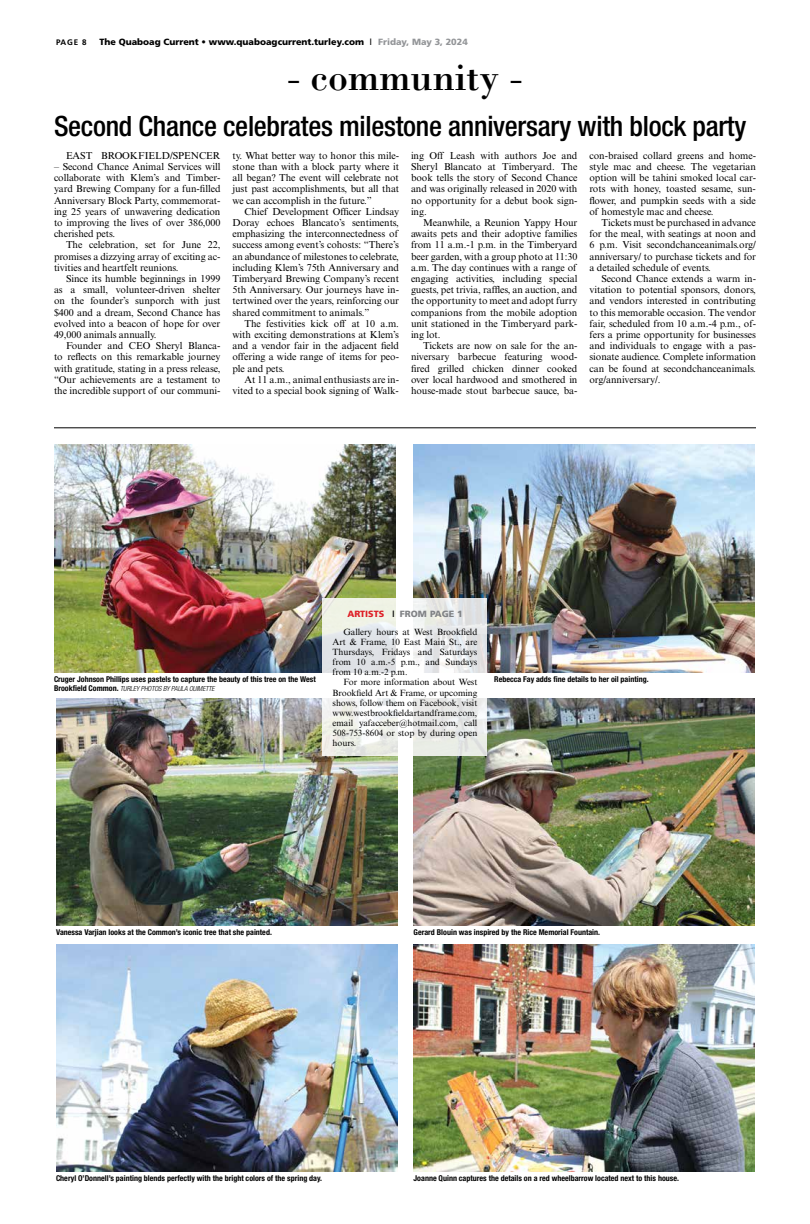
<style>
.page{position:relative;width:810px;height:1224px;background:#fff}
.page>*{position:absolute;margin:0;border:0;box-sizing:border-box;transform-origin:0 0}
.t1{font:40px "Bodoni Std";color:#000}
.t2{font:500 condensed 28px "Helvetica Neue LT Std";letter-spacing:-.01em;color:#000}
.t3{font:10px/11.2px "Times New Roman MT Std";letter-spacing:-.005em;color:#000;text-align:justify}
.t4{font:9.1px/10.1px "Times New Roman MT Std";letter-spacing:-.005em;color:#000;text-align:justify}
.t5{font:900 9px "Frutiger LT Std";color:#000}
.t6{font:900 9px "Frutiger LT Std";color:#808285}
.t7{font:700 condensed 8px "Helvetica Neue LT Std";color:#000}
.t8{font:700 8px "Frutiger LT Std";color:#000}
.t9{font:italic 300 condensed 7px "Helvetica Neue LT Std";letter-spacing:-.01em;color:#000}
.s1{font-family:"Helvetica";font-weight:400}
.s2{color:#939598}
.s3{color:#de2027}
.s4{font-family:"Helvetica Neue LT Std";font-weight:500;font-stretch:condensed;color:#000}
.s5{font-weight:700;font-style:normal;font-size:8px}
</style>
<div class="page">
<img style="left:54px;top:445px;width:341px;height:227px">
<img style="left:56px;top:698px;width:341px;height:228px">
<img style="left:414px;top:944px;width:341px;height:228px">
<img style="left:414px;top:445px;width:341px;height:227px">
<img style="left:414px;top:698px;width:341px;height:228px">
<img style="left:56px;top:944px;width:341px;height:228px">
<svg style="left:323px;top:598px;width:164px;height:157px"></svg>
<hr style="left:54px;top:428px;width:702px;height:1px;background:#000">
<p class="t8" style="left:56px;top:37px;width:32px">PAGE 8</p>
<p class="t5" style="left:99px;top:36px;width:370px">The Quaboag Current • www.quaboagcurrent.turley.com <span class="s1">I</span> <span class="s2">Friday, May 3, 2024</span></p>
<h1 class="t1" style="left:287px;top:52px;width:237px">- community -</h1>
<h2 class="t2" style="left:54px;top:110px;width:694px">Second Chance celebrates milestone anniversary with block party</h2>
<p class="t3" style="left:66px;top:150px;width:156px">EAST BROOKFIELD/SPENCER</p>
<p class="t3" style="left:54px;top:161px;width:168px">– Second Chance Animal Services will collaborate with Klem’s and Timber&shy;yard Brewing Company for a fun-filled Anniversary Block Party, commemorat&shy;ing 25 years of unwavering dedication to improving the lives of over 386,000 cherished pets.</p>
<p class="t3" style="left:54px;top:239px;width:168px;text-indent:12px">The celebration, set for June 22, promises a dizzying array of exciting ac&shy;tivities and heartfelt reunions.</p>
<p class="t3" style="left:54px;top:273px;width:168px;text-indent:12px">Since its humble beginnings in 1999 as a small, volunteer-driven shelter on the founder’s sunporch with just $400 and a dream, Second Chance has evolved into a beacon of hope for over 49,000 animals annually.</p>
<p class="t3" style="left:54px;top:340px;width:168px;text-indent:12px">Founder and CEO Sheryl Blanca&shy;to reflects on this remarkable journey with gratitude, stating in a press release, “Our achievements are a testament to the incredible support of our communi-</p>
<p class="t3" style="left:233px;top:150px;width:168px">ty. What better way to honor this mile&shy;stone than with a block party where it all began? The event will celebrate not just past accomplishments, but all that we can accomplish in the future.”</p>
<p class="t3" style="left:233px;top:206px;width:168px;text-indent:12px">Chief Development Officer Lindsay Doray echoes Blancato’s sentiments, emphasizing the interconnectedness of success among event’s cohosts: “There’s an abundance of milestones to celebrate, including Klem’s 75th Anniversary and Timberyard Brewing Company’s recent 5th Anniversary. Our journeys have in&shy;tertwined over the years, reinforcing our shared commitment to animals.”</p>
<p class="t3" style="left:233px;top:318px;width:168px;text-indent:12px">The festivities kick off at 10 a.m. with exciting demonstrations at Klem’s and a vendor fair in the adjacent field offering a wide range of items for peo&shy;ple and pets.</p>
<p class="t3" style="left:233px;top:374px;width:168px;text-align:right">At 11 a.m., animal enthusiasts are in&shy;vited to a special book signing of Walk-</p>
<p class="t3" style="left:411px;top:150px;width:168px">ing Off Leash with authors Joe and Sheryl Blancato at Timberyard. The book tells the story of Second Chance and was originally released in 2020 with no opportunity for a debut book sign&shy;ing.</p>
<p class="t3" style="left:411px;top:217px;width:168px;text-indent:12px">Meanwhile, a Reunion Yappy Hour awaits pets and their adoptive families from 11 a.m.-1 p.m. in the Timberyard beer garden, with a group photo at 11:30 a.m. The day continues with a range of engaging activities, including special guests, pet trivia, raffles, an auction, and the opportunity to meet and adopt furry companions from the mobile adoption unit stationed in the Timberyard park&shy;ing lot.</p>
<p class="t3" style="left:411px;top:340px;width:168px;text-indent:12px">Tickets are now on sale for the an&shy;niversary barbecue featuring wood&shy;fired grilled chicken dinner cooked over local hardwood and smothered in house-made stout barbecue sauce, ba-</p>
<p class="t3" style="left:590px;top:150px;width:168px">con-braised collard greens and home&shy;style mac and cheese. The vegetarian option will be tahini smoked local car&shy;rots with honey, toasted sesame, sun&shy;flower, and pumpkin seeds with a side of homestyle mac and cheese.</p>
<p class="t3" style="left:590px;top:217px;width:168px;text-indent:12px">Tickets must be purchased in advance for the meal, with seatings at noon and 6 p.m. Visit secondchanceanimals.org/ anniversary/ to purchase tickets and for a detailed schedule of events.</p>
<p class="t3" style="left:590px;top:273px;width:168px;text-indent:12px">Second Chance extends a warm in&shy;vitation to potential sponsors, donors, and vendors interested in contributing to this memorable occasion. The vendor fair, scheduled from 10 a.m.-4 p.m., of&shy;fers a prime opportunity for businesses and individuals to engage with a pas&shy;sionate audience. Complete information can be found at secondchanceanimals. org/anniversary/.</p>
<p class="t6" style="left:347px;top:608px;width:117px"><span class="s3">ARTISTS</span> <span class="s4">I</span> FROM PAGE 1</p>
<p class="t7" style="left:54px;top:675px;width:263px">Cruger Johnson Phillips uses pastels to capture the beauty of this tree on the West</p>
<p class="t9" style="left:54px;top:685px;width:162px"><span class="s5">Brookfield Common.</span> TURLEY PHOTOS BY PAULA OUIMETTE</p>
<p class="t4" style="left:333px;top:627px;width:146px;text-indent:11px">Gallery hours at West Brookfield Art &amp; Frame, 10 East Main St., are Thursdays, Fridays and Saturdays from 10 a.m.-5 p.m., and Sundays from 10 a.m.-2 p.m.</p>
<p class="t4" style="left:333px;top:677px;width:146px;text-indent:11px">For more information about West Brookfield Art &amp; Frame, or upcoming shows, follow them on Facebook, visit www.westbrookfieldartandframe.com, email yafacceber@hotmail.com, call 508-753-8604 or stop by during open hours.</p>
<p class="t7" style="left:494px;top:675px;width:156px">Rebecca Fay adds fine details to her oil painting.</p>
<p class="t7" style="left:56px;top:927px;width:217px">Vanessa Varjian looks at the Common’s iconic tree that she painted.</p>
<p class="t7" style="left:414px;top:927px;width:188px">Gerard Blouin was inspired by the Rice Memorial Fountain.</p>
<p class="t7" style="left:56px;top:1174px;width:268px">Cheryl O’Donnell’s painting blends perfectly with the bright colors of the spring day.</p>
<p class="t7" style="left:414px;top:1174px;width:267px">Joanne Quinn captures the details on a red wheelbarrow located next to this house.</p>
</div>
